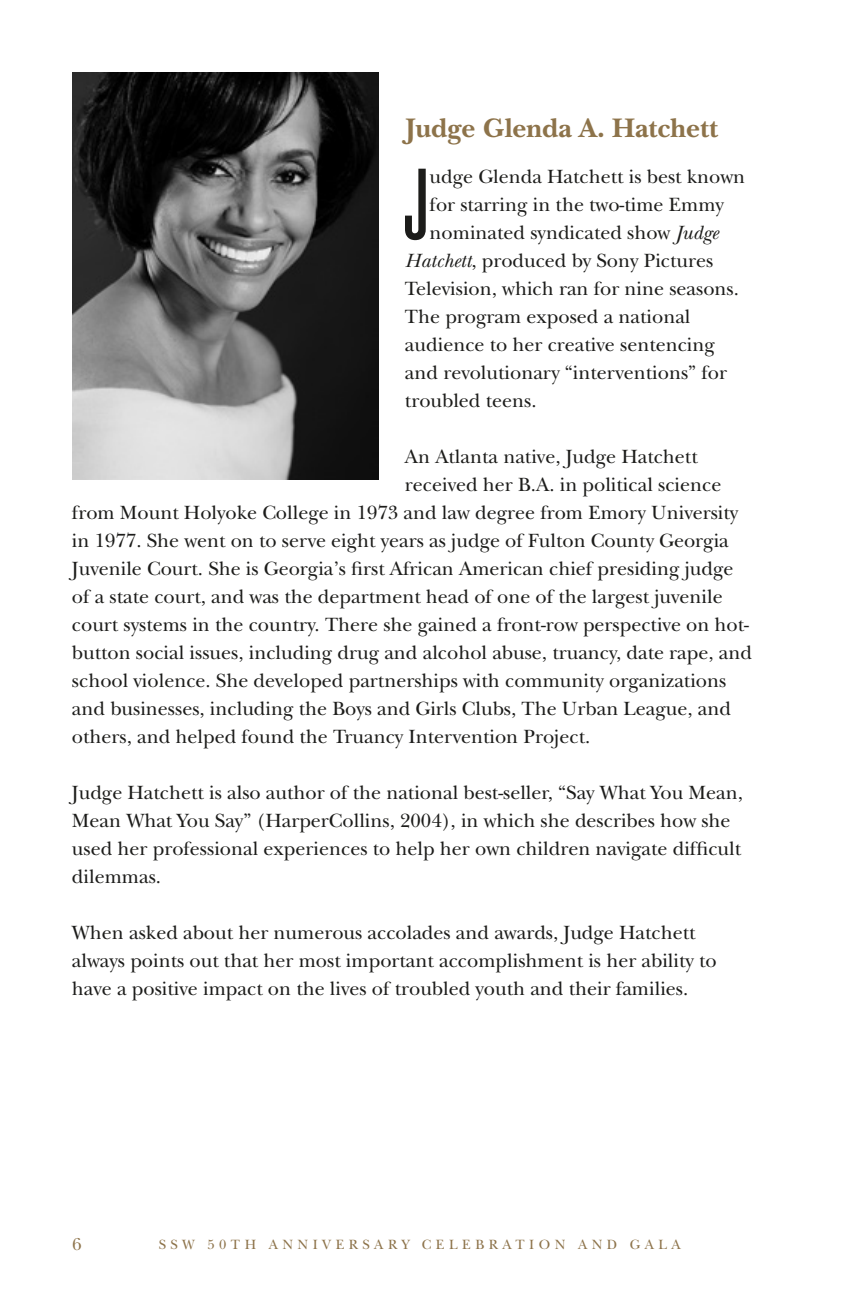
<style>
.page{position:relative;width:864px;height:1296px;background:#fff}
.page>*{position:absolute;margin:0;border:0;box-sizing:border-box;transform-origin:0 0}
.t1{font:97.8px "Lenox Hill Ex Cond Four";color:#1c1c1a}
.t2{font:700 28px "New Baskerville";color:#8d734a}
.t3{font:20px/28px "New Baskerville";color:#1c1c1a}
.t4{font:18px "New Baskerville";color:#8d734a}
.t5{font:14px "New Baskerville";letter-spacing:.32em;color:#8d734a}
.s1{font-style:italic}
</style>
<div class="page">
<img style="left:72px;top:72px;width:306px;height:408px">
<h2 class="t2" style="left:405px;top:112px;width:315px">Judge Glenda A. Hatchett</h2>
<h1 class="t1" style="left:401px;top:147px;width:30px">J</h1>
<p class="t3" style="left:430px;top:163px;width:317px">udge Glenda Hatchett is best known</p>
<p class="t3" style="left:430px;top:191px;width:296px">for starring in the two-time Emmy</p>
<p class="t3" style="left:430px;top:219px;width:290px">nominated syndicated show <span class="s1">Judge</span></p>
<p class="t3" style="left:405px;top:247px;width:310px"><span class="s1">Hatchett</span>, produced by Sony Pictures</p>
<p class="t3" style="left:405px;top:275px;width:336px">Television, which ran for nine seasons.</p>
<p class="t3" style="left:405px;top:303px;width:287px">The program exposed a national</p>
<p class="t3" style="left:405px;top:331px;width:311px">audience to her creative sentencing</p>
<p class="t3" style="left:405px;top:359px;width:324px">and revolutionary “interventions” for</p>
<p class="t3" style="left:405px;top:387px;width:133px">troubled teens.</p>
<p class="t3" style="left:405px;top:443px;width:294px">An Atlanta native, Judge Hatchett</p>
<p class="t3" style="left:405px;top:471px;width:318px">received her B.A. in political science</p>
<p class="t3" style="left:72px;top:499px;width:668px">from Mount Holyoke College in 1973 and law degree from Emory University</p>
<p class="t3" style="left:72px;top:527px;width:658px">in 1977. She went on to serve eight years as judge of Fulton County Georgia</p>
<p class="t3" style="left:72px;top:555px;width:663px">Juvenile Court. She is Georgia’s first African American chief presiding judge</p>
<p class="t3" style="left:72px;top:583px;width:652px">of a state court, and was the department head of one of the largest juvenile</p>
<p class="t3" style="left:72px;top:611px;width:679px">court systems in the country. There she gained a front-row perspective on hot-</p>
<p class="t3" style="left:72px;top:639px;width:682px">button social issues, including drug and alcohol abuse, truancy, date rape, and</p>
<p class="t3" style="left:72px;top:667px;width:656px">school violence. She developed partnerships with community organizations</p>
<p class="t3" style="left:72px;top:695px;width:661px">and businesses, including the Boys and Girls Clubs, The Urban League, and</p>
<p class="t3" style="left:72px;top:723px;width:520px">others, and helped found the Truancy Intervention Project.</p>
<p class="t3" style="left:72px;top:779px;width:672px">Judge Hatchett is also author of the national best-seller, “Say What You Mean, Mean What You Say” (HarperCollins, 2004), in which she describes how she used her professional experiences to help her own children navigate difficult dilemmas.</p>
<p class="t3" style="left:72px;top:919px;width:646px">When asked about her numerous accolades and awards, Judge Hatchett always points out that her most important accomplishment is her ability to have a positive impact on the lives of troubled youth and their families.</p>
<p class="t4" style="left:72px;top:1234px;width:11px">6</p>
<p class="t5" style="left:159px;top:1236px;width:524px">SSW 50th Anniversa ry Celebration and Gala</p>
</div>
